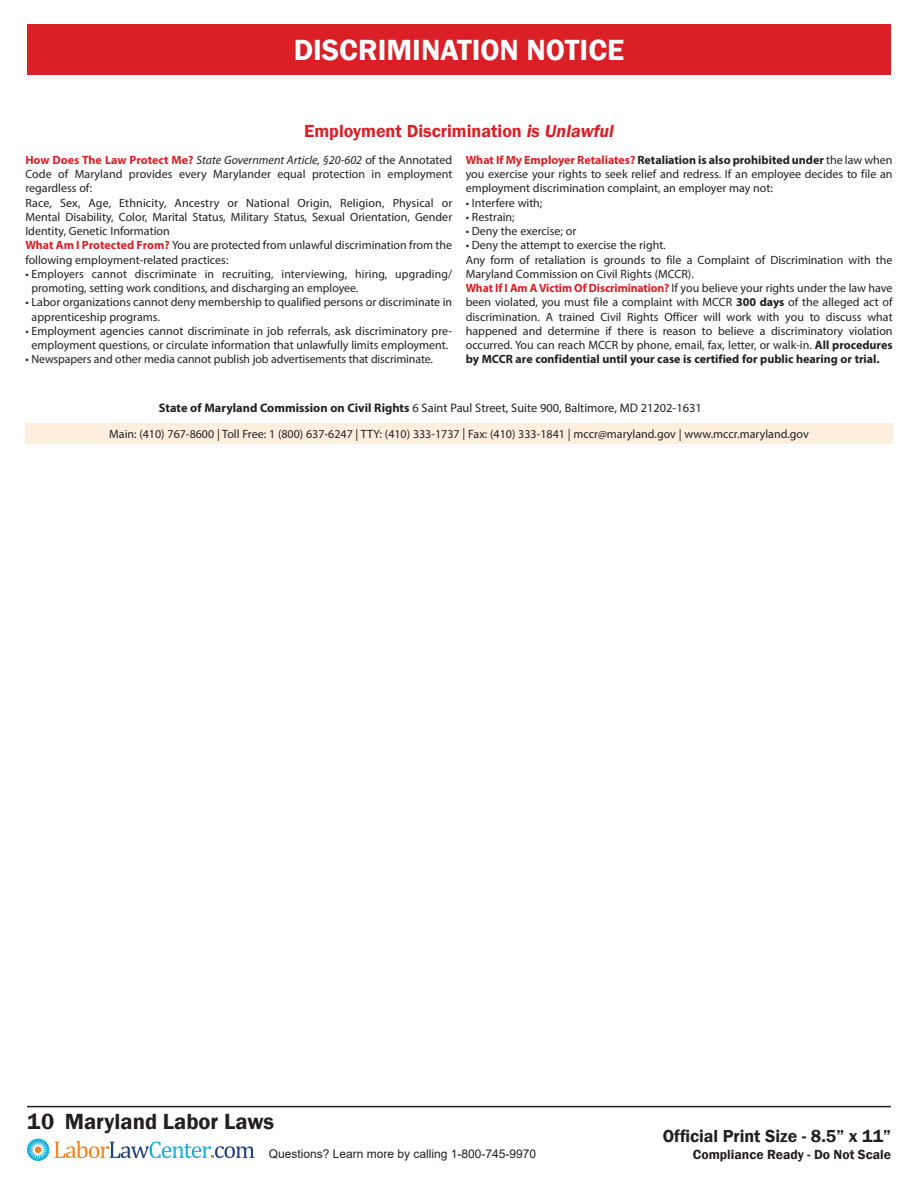
<style>
.page{position:relative;width:918px;height:1188px;background:#fff}
.page>*{position:absolute;margin:0;border:0;box-sizing:border-box;transform-origin:0 0}
.t1{font:600 30px "Franklin Gothic";color:#fff}
.t2{font:600 22.5px "Franklin Gothic";color:#231f20}
.t3{font:600 18px "Franklin Gothic";color:#da1f26}
.t4{font:600 17.85px "Franklin Gothic";color:#231f20}
.t5{font:600 13.65px "Franklin Gothic";color:#231f20}
.t6{font:12.3px "Myriad Pro";color:#231f20}
.t7{font:12px/14.2px "Myriad Pro";color:#231f20;text-align:justify}
.t8{font:12px "Arial";color:#231f20}
.s1{font-style:italic}
.s2{font-weight:700;color:#da1f26}
.s3{font-weight:700}
</style>
<div class="page">
<hr style="left:27px;top:1106px;width:864px;height:1px;background:#231f20">
<svg style="left:27px;top:1139px;width:22px;height:22px"></svg>
<div style="left:35px;top:1146px;width:7px;height:7px;background:#f58320;border-radius:50%"></div>
<svg style="left:55px;top:1141px;width:199px;height:17px"></svg>
<div style="left:27px;top:24px;width:864px;height:50px;background:#da1f26"></div>
<div style="left:25px;top:423px;width:868px;height:20px;background:#fdefdd"></div>
<p class="t1" style="left:294px;top:31px;width:332px">DISCRIMINATION NOTICE</p>
<p class="t3" style="left:304px;top:120px;width:311px">Employment Discrimination <span class="s1">is Unlawful</span></p>
<p class="t7" style="left:25px;top:152px;width:429px"><span class="s2">How Does The Law Protect Me?</span> <span class="s1">State Government Article, §20-602</span> of the Annotated Code of Maryland provides every Marylander equal protection in employment regardless of:</p>
<p class="t7" style="left:25px;top:195px;width:428px">Race, Sex, Age, Ethnicity, Ancestry or National Origin, Religion, Physical or Mental Disability, Color, Marital Status, Military Status, Sexual Orientation, Gender Identity, Genetic Information</p>
<p class="t7" style="left:25px;top:238px;width:428px"><span class="s2">What Am I Protected From?</span> You are protected from unlawful discrimination from the following employment-related practices:</p>
<p class="t7" style="left:32px;top:266px;width:422px;text-indent:-6px">• Employers cannot discriminate in recruiting, interviewing, hiring, upgrading/ promoting, setting work conditions, and discharging an employee.</p>
<p class="t7" style="left:32px;top:295px;width:422px;text-indent:-6px">• Labor organizations cannot deny membership to qualified persons or discriminate in apprenticeship programs.</p>
<p class="t7" style="left:25px;top:323px;width:428px;text-align:center">• Employment agencies cannot discriminate in job referrals, ask discriminatory pre&shy;employment questions, or circulate information that unlawfully limits employment.</p>
<p class="t7" style="left:25px;top:352px;width:409px">• Newspapers and other media cannot publish job advertisements that discriminate.</p>
<p class="t7" style="left:466px;top:152px;width:428px"><span class="s2">What If My Employer Retaliates?</span> <span class="s3">Retaliation is also prohibited under</span> the law when you exercise your rights to seek relief and redress. If an employee decides to file an employment discrimination complaint, an employer may not:</p>
<p class="t7" style="left:466px;top:195px;width:78px">• Interfere with;</p>
<p class="t7" style="left:466px;top:209px;width:51px">• Restrain;</p>
<p class="t7" style="left:466px;top:224px;width:112px">• Deny the exercise; or</p>
<p class="t7" style="left:466px;top:238px;width:202px">• Deny the attempt to exercise the right.</p>
<p class="t7" style="left:466px;top:252px;width:428px">Any form of retaliation is grounds to file a Complaint of Discrimination with the<br>Maryland Commission on Civil Rights (MCCR).</p>
<p class="t7" style="left:466px;top:281px;width:428px"><span class="s2">What If I Am A Victim Of Discrimination?</span> If you believe your rights under the law have been violated, you must file a complaint with MCCR <span class="s3">300 days</span> of the alleged act of discrimination. A trained Civil Rights Officer will work with you to discuss what happened and determine if there is reason to believe a discriminatory violation occurred. You can reach MCCR by phone, email, fax, letter, or walk-in. <span class="s3">All procedures by MCCR are confidential until your case is certified for public hearing or trial.</span></p>
<p class="t6" style="left:159px;top:400px;width:544px"><span class="s3">State of Maryland Commission on Civil Rights</span> 6 Saint Paul Street, Suite 900, Baltimore, MD 21202-1631</p>
<p class="t7" style="left:109px;top:427px;width:701px">Main: (410) 767-8600 | Toll Free: 1 (800) 637-6247 | TTY: (410) 333-1737 | Fax: (410) 333-1841 | mccr@maryland.gov | www.mccr.maryland.gov</p>
<h2 class="t2" style="left:27px;top:1107px;width:249px">10 Maryland Labor Laws</h2>
<p class="t8" style="left:269px;top:1146px;width:269px">Questions? Learn more by calling 1-800-745-9970</p>
<h3 class="t4" style="left:663px;top:1125px;width:230px">Official Print Size - 8.5” x 11”</h3>
<p class="t5" style="left:693px;top:1146px;width:200px">Compliance Ready - Do Not Scale</p>
</div>
